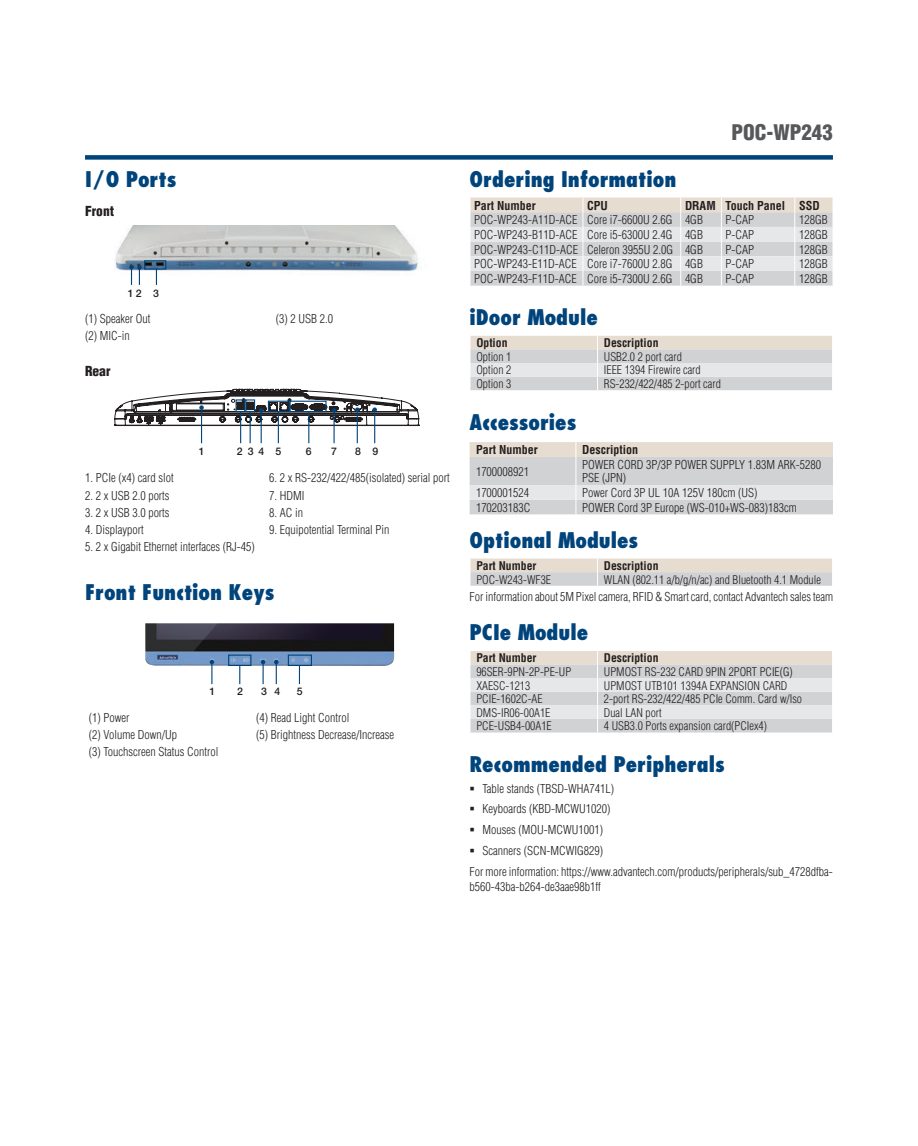
<style>
.page{position:relative;width:918px;height:1146px;background:#fff}
.page>*{position:absolute;margin:0;border:0;box-sizing:border-box;transform-origin:0 0}
.t1{font:800 condensed 21px "Futura";color:#00447b}
.t2{font:900 condensed 21px "Helvetica";color:#57585a}
.t3{font:900 condensed 13.5px "Helvetica";color:#231f20}
.t4{font:300 condensed 12px/17.1px "Helvetica";color:#231f20}
.t5{font:700 condensed 12px "Helvetica";color:#231f20}
.t6{font:300 condensed 11.7px "Helvetica";color:#231f20}
.t7{font:700 condensed 11.7px "Helvetica";color:#231f20}
.t8{font:500 10.5px "Helvetica Neue";color:#231f20}
</style>
<div class="page">
<div style="left:85px;top:155px;width:748px;height:5px;background:#00447b"></div>
<img style="left:115px;top:225px;width:306px;height:50px">
<img style="left:145px;top:623px;width:249px;height:43px">
<svg style="left:210px;top:660px;width:4px;height:24px"></svg>
<svg style="left:261px;top:660px;width:4px;height:24px"></svg>
<svg style="left:274px;top:660px;width:5px;height:24px"></svg>
<svg style="left:239px;top:666px;width:1px;height:18px"></svg>
<svg style="left:299px;top:666px;width:1px;height:18px"></svg>
<div style="left:228px;top:654px;width:23px;height:12px;border:1px solid #00447b"></div>
<div style="left:288px;top:654px;width:24px;height:12px;border:1px solid #00447b"></div>
<div style="left:144px;top:260px;width:22px;height:9px;border:1px solid #00447b"></div>
<svg style="left:129px;top:265px;width:13px;height:20px"></svg>
<svg style="left:156px;top:269px;width:1px;height:16px"></svg>
<svg style="left:470px;top:197px;width:363px;height:89px;background:#dcdbdb"></svg>
<svg style="left:470px;top:336px;width:362px;height:54px;background:#dbdad8"></svg>
<svg style="left:470px;top:442px;width:363px;height:72px;background:#d9d8d7"></svg>
<svg style="left:470px;top:558px;width:362px;height:27px;background:#dcd8d2"></svg>
<svg style="left:470px;top:651px;width:362px;height:81px;background:#dcdbda"></svg>
<hr style="left:201px;top:407px;width:1px;height:36px;background:#00447b">
<hr style="left:261px;top:410px;width:1px;height:33px;background:#00447b">
<hr style="left:334px;top:410px;width:1px;height:33px;background:#00447b">
<hr style="left:357px;top:410px;width:1px;height:33px;background:#00447b">
<hr style="left:374px;top:410px;width:1px;height:33px;background:#00447b">
<svg style="left:114px;top:388px;width:306px;height:39px"></svg>
<div style="left:236px;top:399px;width:9px;height:13px;border:1px solid #00447b"></div>
<div style="left:245px;top:399px;width:10px;height:13px;border:1px solid #00447b"></div>
<div style="left:268px;top:400px;width:22px;height:12px;border:1px solid #00447b"></div>
<div style="left:290px;top:400px;width:37px;height:12px;border:1px solid #00447b"></div>
<hr style="left:240px;top:412px;width:1px;height:31px;background:#00447b">
<hr style="left:250px;top:412px;width:1px;height:31px;background:#00447b">
<hr style="left:278px;top:412px;width:1px;height:31px;background:#00447b">
<hr style="left:308px;top:412px;width:1px;height:31px;background:#00447b">
<h1 class="t1" style="left:85px;top:166px;width:93px">I/O Ports</h1>
<p class="t3" style="left:85px;top:202px;width:31px">Front</p>
<p class="t8" style="left:128px;top:286px;width:32px">12 3</p>
<p class="t4" style="left:85px;top:310px;width:67px">(1) Speaker Out (2) MIC-in</p>
<p class="t4" style="left:276px;top:310px;width:59px">(3) 2 USB 2.0</p>
<p class="t3" style="left:85px;top:363px;width:27px">Rear</p>
<p class="t8" style="left:199px;top:445px;width:7px">1</p>
<p class="t8" style="left:237px;top:445px;width:46px">234 5</p>
<p class="t8" style="left:306px;top:445px;width:7px">6</p>
<p class="t8" style="left:331px;top:445px;width:7px">7</p>
<p class="t8" style="left:355px;top:445px;width:25px">8 9</p>
<p class="t4" style="left:85px;top:469px;width:90px">1. PCIe (x4) card slot</p>
<p class="t4" style="left:85px;top:486px;width:86px">2. 2 x USB 2.0 ports</p>
<p class="t4" style="left:85px;top:503px;width:86px">3. 2 x USB 3.0 ports</p>
<p class="t4" style="left:85px;top:521px;width:60px">4. Displayport</p>
<p class="t4" style="left:85px;top:538px;width:171px">5. 2 x Gigabit Ethernet interfaces (RJ-45)</p>
<p class="t4" style="left:269px;top:469px;width:182px">6. 2 x RS-232/422/485(isolated) serial port</p>
<p class="t4" style="left:269px;top:486px;width:37px">7. HDMI</p>
<p class="t4" style="left:269px;top:503px;width:35px">8. AC in</p>
<p class="t4" style="left:269px;top:521px;width:122px">9. Equipotential Terminal Pin</p>
<h1 class="t1" style="left:85px;top:578px;width:191px">Front Function Keys</h1>
<p class="t8" style="left:209px;top:685px;width:7px">1</p>
<p class="t8" style="left:237px;top:685px;width:7px">2</p>
<p class="t8" style="left:297px;top:685px;width:7px">5</p>
<p class="t8" style="left:261px;top:685px;width:21px">3 4</p>
<p class="t4" style="left:89px;top:708px;width:42px">(1) Power</p>
<p class="t4" style="left:256px;top:708px;width:95px">(4) Read Light Control</p>
<p class="t4" style="left:89px;top:725px;width:90px">(2) Volume Down/Up</p>
<p class="t4" style="left:256px;top:725px;width:139px">(5) Brightness Decrease/Increase</p>
<p class="t4" style="left:89px;top:743px;width:131px">(3) Touchscreen Status Control</p>
<h1 class="t2" style="left:731px;top:118px;width:103px">POC-WP243</h1>
<h1 class="t1" style="left:470px;top:166px;width:208px">Ordering Information</h1>
<p class="t5" style="left:474px;top:198px;width:63px">Part Number</p>
<p class="t5" style="left:587px;top:198px;width:22px">CPU</p>
<p class="t5" style="left:685px;top:198px;width:136px">DRAM Touch Panel SSD</p>
<p class="t4" style="left:474px;top:211px;width:230px">POC-WP243-A11D-ACE Core i7-6600U 2.6G 4GB</p>
<p class="t4" style="left:726px;top:211px;width:30px">P-CAP</p>
<p class="t4" style="left:799px;top:211px;width:30px">128GB</p>
<p class="t4" style="left:474px;top:226px;width:230px">POC-WP243-B11D-ACE Core i5-6300U 2.4G 4GB</p>
<p class="t4" style="left:726px;top:226px;width:30px">P-CAP</p>
<p class="t4" style="left:799px;top:226px;width:30px">128GB</p>
<p class="t4" style="left:474px;top:241px;width:230px">POC-WP243-C11D-ACE Celeron 3955U 2.0G 4GB</p>
<p class="t4" style="left:726px;top:241px;width:30px">P-CAP</p>
<p class="t4" style="left:799px;top:241px;width:30px">128GB</p>
<p class="t4" style="left:474px;top:255px;width:230px">POC-WP243-E11D-ACE Core i7-7600U 2.8G 4GB</p>
<p class="t4" style="left:726px;top:255px;width:30px">P-CAP</p>
<p class="t4" style="left:799px;top:255px;width:30px">128GB</p>
<p class="t4" style="left:474px;top:270px;width:230px">POC-WP243-F11D-ACE Core i5-7300U 2.6G 4GB</p>
<p class="t4" style="left:726px;top:270px;width:30px">P-CAP</p>
<p class="t4" style="left:799px;top:270px;width:30px">128GB</p>
<h1 class="t1" style="left:470px;top:304px;width:130px">iDoor Module</h1>
<p class="t7" style="left:476px;top:336px;width:33px">Option</p>
<p class="t7" style="left:604px;top:336px;width:56px">Description</p>
<p class="t6" style="left:476px;top:349px;width:37px">Option 1</p>
<p class="t6" style="left:604px;top:349px;width:79px">USB2.0 2 port card</p>
<p class="t6" style="left:476px;top:363px;width:37px">Option 2</p>
<p class="t6" style="left:604px;top:363px;width:98px">IEEE 1394 Firewire card</p>
<p class="t6" style="left:476px;top:376px;width:37px">Option 3</p>
<p class="t6" style="left:604px;top:376px;width:118px">RS-232/422/485 2-port card</p>
<h1 class="t1" style="left:470px;top:409px;width:108px">Accessories</h1>
<p class="t5" style="left:476px;top:442px;width:63px">Part Number</p>
<p class="t5" style="left:582px;top:442px;width:57px">Description</p>
<p class="t4" style="left:476px;top:463px;width:55px">1700008921</p>
<p class="t4" style="left:582px;top:458px;width:240px;line-height:13.5px">POWER CORD 3P/3P POWER SUPPLY 1.83M ARK-5280<br>PSE (JPN)</p>
<p class="t4" style="left:476px;top:484px;width:55px">1700001524</p>
<p class="t4" style="left:582px;top:484px;width:177px">Power Cord 3P UL 10A 125V 180cm (US)</p>
<p class="t4" style="left:476px;top:499px;width:56px">170203183C</p>
<p class="t4" style="left:582px;top:499px;width:216px">POWER Cord 3P Europe (WS-010+WS-083)183cm</p>
<h1 class="t1" style="left:470px;top:527px;width:170px">Optional Modules</h1>
<p class="t7" style="left:476px;top:558px;width:62px">Part Number</p>
<p class="t7" style="left:604px;top:558px;width:56px">Description</p>
<p class="t6" style="left:476px;top:572px;width:76px">POC-W243-WF3E</p>
<p class="t6" style="left:604px;top:572px;width:218px">WLAN (802.11 a/b/g/n/ac) and Bluetooth 4.1 Module</p>
<p class="t4" style="left:470px;top:588px;width:365px">For information about 5M Pixel camera, RFID &amp; Smart card, contact Advantech sales team</p>
<h1 class="t1" style="left:470px;top:619px;width:120px">PCIe Module</h1>
<p class="t7" style="left:476px;top:651px;width:62px">Part Number</p>
<p class="t7" style="left:604px;top:651px;width:56px">Description</p>
<p class="t6" style="left:476px;top:664px;width:96px">96SER-9PN-2P-PE-UP</p>
<p class="t6" style="left:604px;top:664px;width:190px">UPMOST RS-232 CARD 9PIN 2PORT PCIE(G)</p>
<p class="t6" style="left:476px;top:678px;width:55px">XAESC-1213</p>
<p class="t6" style="left:604px;top:678px;width:185px">UPMOST UTB101 1394A EXPANSION CARD</p>
<p class="t6" style="left:476px;top:691px;width:68px">PCIE-1602C-AE</p>
<p class="t6" style="left:604px;top:691px;width:200px">2-port RS-232/422/485 PCIe Comm. Card w/Iso</p>
<p class="t6" style="left:476px;top:705px;width:76px">DMS-IR06-00A1E</p>
<p class="t6" style="left:604px;top:705px;width:59px">Dual LAN port</p>
<p class="t6" style="left:476px;top:718px;width:77px">PCE-USB4-00A1E</p>
<p class="t6" style="left:604px;top:718px;width:165px">4 USB3.0 Ports expansion card(PCIex4)</p>
<h1 class="t1" style="left:470px;top:751px;width:257px">Recommended Peripherals</h1>
<p class="t4" style="left:482px;top:779px;width:133px">Table stands (TBSD-WHA741L)</p>
<p class="t4" style="left:482px;top:800px;width:129px">Keyboards (KBD-MCWU1020)</p>
<p class="t4" style="left:482px;top:821px;width:122px">Mouses (MOU-MCWU1001)</p>
<p class="t4" style="left:482px;top:841px;width:122px">Scanners (SCN-MCWIG829)</p>
<p class="t4" style="left:470px;top:863px;width:365px">For more information: https://www.advantech.com/products/peripherals/sub_4728dfba-</p>
<p class="t4" style="left:470px;top:878px;width:133px">b560-43ba-b264-de3aae98b1ff</p>
</div>
